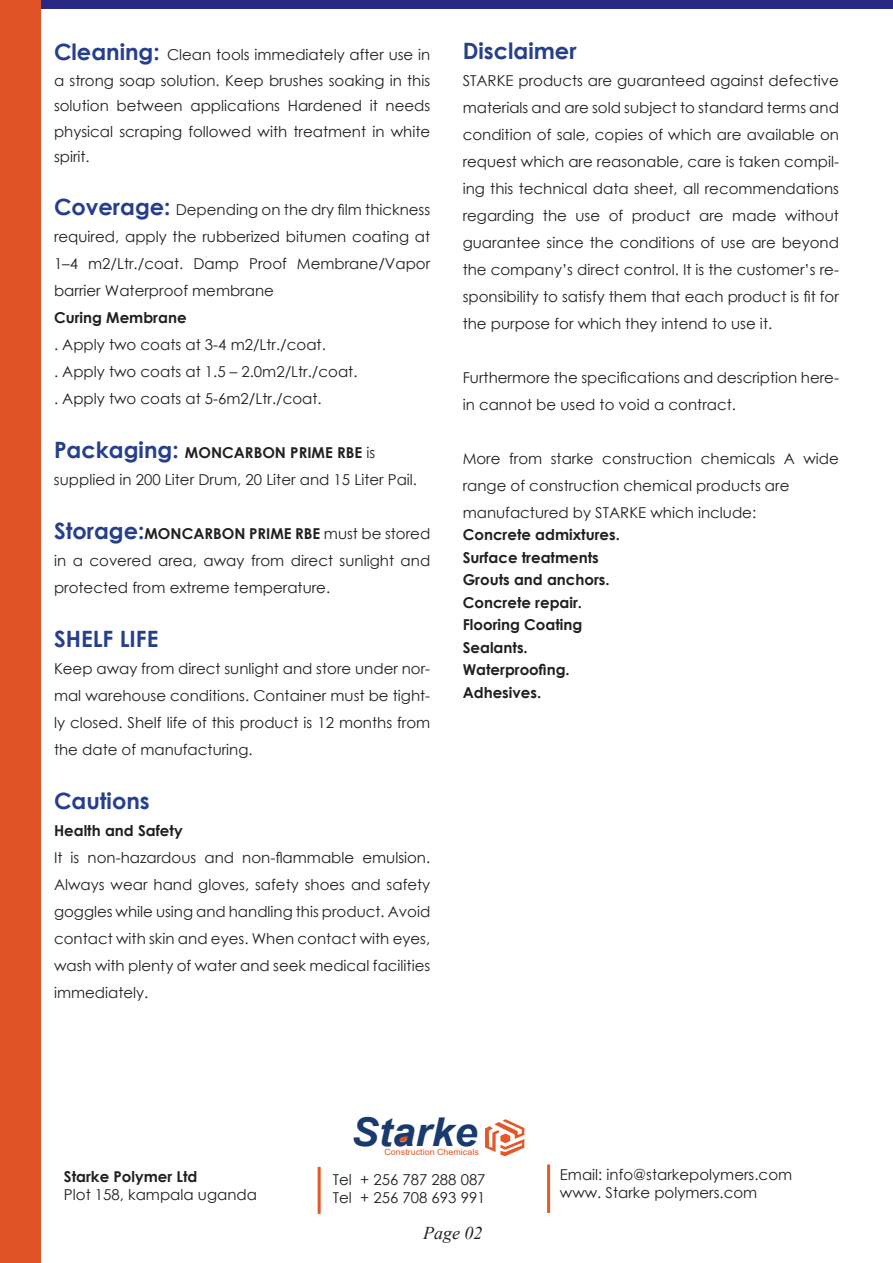
<style>
.page{position:relative;width:893px;height:1263px;background:#fff}
.page>*{position:absolute;margin:0;border:0;box-sizing:border-box;transform-origin:0 0}
.t1{font:italic 700 39.75px "Arial";color:#193a6c;scale:1.04 1}
.t2{font:700 22.5px "Century Gothic";color:#253f8e}
.t3{font:italic 18px "Times New Roman";color:#231f20}
.t4{font:15px/27px "Century Gothic";color:#231f20;text-align:justify}
.t5{font:700 15px/22.5px "Century Gothic";color:#231f20}
.t6{font:8.55px "Arial";color:#e45727;scale:1.04 1}
.s1{font-weight:700;font-size:22.5px;color:#253f8e}
.s2{font-weight:700}
</style>
<div class="page">
<div style="left:0;top:0;width:893px;height:9px;background:#292882"></div>
<div style="left:0;top:0;width:40px;height:1263px;background:#df5326"></div>
<svg style="left:399px;top:1135px;width:10px;height:7px"></svg>
<svg style="left:485px;top:1119px;width:39px;height:37px"></svg>
<hr style="left:318px;top:1167px;width:3px;height:47px;background:#e45727">
<hr style="left:547px;top:1164px;width:3px;height:49px;background:#e45727">
<p class="t4" style="left:54px;top:42px;width:378px;line-height:25.5px"><span class="s1">Cleaning:</span> Clean tools immediately after use in a strong soap solution. Keep brushes soaking in this solution between applications Hardened it needs physical scraping followed with treatment in white spirit.</p>
<p class="t4" style="left:54px;top:196px;width:378px"><span class="s1">Coverage:</span> Depending on the dry film thickness required, apply the rubberized bitumen coating at 1–4 m2/Ltr./coat. Damp Proof Membrane/Vapor barrier Waterproof membrane</p>
<p class="t5" style="left:54px;top:306px;width:134px">Curing Membrane</p>
<p class="t4" style="left:54px;top:331px;width:305px;text-align:left">. Apply two coats at 3-4 m2/Ltr./coat.<br>. Apply two coats at 1.5 – 2.0m2/Ltr./coat. . Apply two coats at 5-6m2/Ltr./coat.</p>
<p class="t4" style="left:54px;top:439px;width:365px"><span class="s1">Packaging:</span> <span class="s2">MONCARBON PRIME RBE</span> is supplied in 200 Liter Drum, 20 Liter and 15 Liter Pail.</p>
<p class="t4" style="left:54px;top:520px;width:378px"><span class="s1">Storage:</span><span class="s2">MONCARBON PRIME RBE</span> must be stored in a covered area, away from direct sunlight and protected from extreme temperature.</p>
<h2 class="t2" style="left:54px;top:622px;width:106px">SHELF LIFE</h2>
<p class="t4" style="left:54px;top:655px;width:378px">Keep away from direct sunlight and store under nor&shy;mal warehouse conditions. Container must be tight&shy;ly closed. Shelf life of this product is 12 months from the date of manufacturing.</p>
<h2 class="t2" style="left:54px;top:784px;width:97px">Cautions</h2>
<p class="t5" style="left:54px;top:819px;width:130px">Health and Safety</p>
<p class="t4" style="left:54px;top:844px;width:378px">It is non-hazardous and non-flammable emulsion.<br>Always wear hand gloves, safety shoes and safety goggles while using and handling this product. Avoid contact with skin and eyes. When contact with eyes, wash with plenty of water and seek medical facilities immediately.</p>
<h2 class="t2" style="left:463px;top:34px;width:115px">Disclaimer</h2>
<p class="t4" style="left:463px;top:67px;width:378px">STARKE products are guaranteed against defective materials and are sold subject to standard terms and condition of sale, copies of which are available on request which are reasonable, care is taken compil&shy;ing this technical data sheet, all recommendations regarding the use of product are made without guarantee since the conditions of use are beyond the company’s direct control. It is the customer’s re&shy;sponsibility to satisfy them that each product is fit for the purpose for which they intend to use it.</p>
<p class="t4" style="left:463px;top:364px;width:378px">Furthermore the specifications and description here&shy;in cannot be used to void a contract.</p>
<p class="t4" style="left:463px;top:445px;width:378px;text-align:left">More from starke construction chemicals A wide range of construction chemical products are manufactured by STARKE which include:</p>
<p class="t5" style="left:463px;top:523px;width:159px">Concrete admixtures.<br>Surface treatments<br>Grouts and anchors.<br>Concrete repair.<br>Flooring Coating<br>Sealants.<br>Waterproofing.<br>Adhesives.</p>
<p class="t5" style="left:64px;top:1164px;width:135px">Starke Polymer Ltd</p>
<p class="t4" style="left:64px;top:1180px;width:195px">Plot 158, kampala uganda</p>
<h1 class="t1" style="left:351px;top:1105px;width:123px">Starke</h1>
<p class="t6" style="left:385px;top:1146px;width:92px">Construction Chemicals</p>
<p class="t4" style="left:333px;top:1170px;width:154px;line-height:18px">Tel + 256 787 288 087<br>Tel + 256 708 693 991</p>
<p class="t3" style="left:423px;top:1220px;width:61px">Page 02</p>
<p class="t4" style="left:560px;top:1165px;width:234px;line-height:18px">Email: info@starkepolymers.com www. Starke polymers.com</p>
</div>
